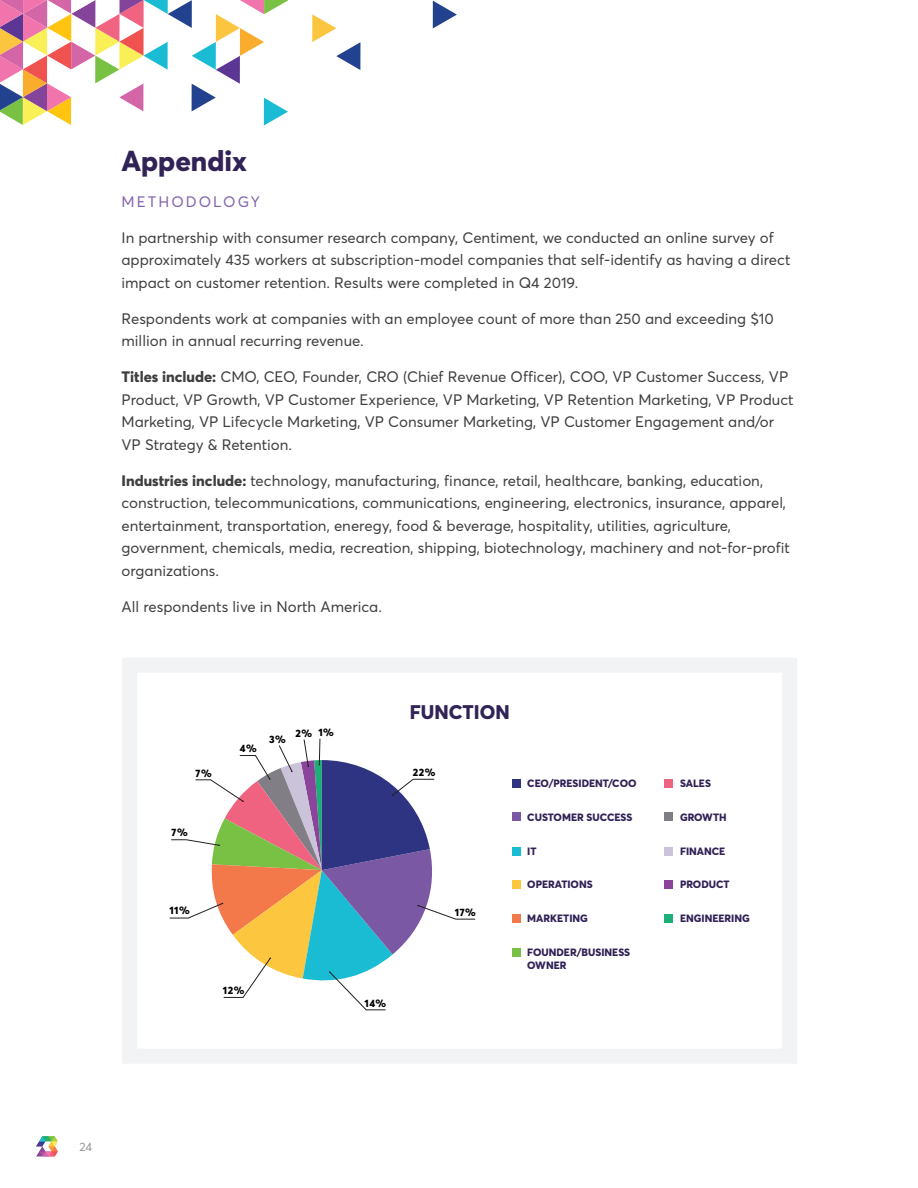
<style>
.page{position:relative;width:918px;height:1188px;background:#fff}
.page>*{position:absolute;margin:0;border:0;box-sizing:border-box;transform-origin:0 0}
.t1{font:800 28.5px "Averta Std";color:#322357}
.t2{font:800 19.5px "Averta Std";color:#322357}
.t3{font:15px/22.5px "Averta Std";color:#3e3e3f}
.t4{font:15px "Averta Std";letter-spacing:.135em;color:#8364ac}
.t5{font:12px "Averta Std";color:#939598}
.t6{font:800 10.5px/13.5px "Averta Std";color:#322357}
.t7{font:800 10.5px "Averta Std";letter-spacing:.05em;color:#000}
.s1{font-weight:800}
</style>
<div class="page">
<svg style="left:0;top:0;width:288px;height:126px"></svg>
<svg style="left:312px;top:14px;width:48px;height:56px"></svg>
<svg style="left:433px;top:1px;width:24px;height:27px"></svg>
<svg style="left:36px;top:1136px;width:22px;height:20px"></svg>
<div style="left:512px;top:779px;width:9px;height:9px;background:#2e3481"></div>
<div style="left:512px;top:812px;width:9px;height:9px;background:#7a58a4"></div>
<div style="left:512px;top:847px;width:9px;height:9px;background:#1abcd4"></div>
<div style="left:512px;top:914px;width:9px;height:9px;background:#f3784a"></div>
<div style="left:512px;top:880px;width:9px;height:9px;background:#fcc63e"></div>
<div style="left:512px;top:948px;width:9px;height:9px;background:#78c144"></div>
<div style="left:664px;top:779px;width:9px;height:9px;background:#f06380"></div>
<div style="left:664px;top:812px;width:9px;height:9px;background:#817f85"></div>
<div style="left:664px;top:847px;width:9px;height:9px;background:#cac3da"></div>
<div style="left:664px;top:914px;width:9px;height:9px;background:#1bb077"></div>
<div style="left:664px;top:880px;width:9px;height:9px;background:#8a4499"></div>
<svg style="left:169px;top:738px;width:306px;height:272px"></svg>
<div style="left:122px;top:658px;width:675px;height:406px;border:15px solid #f2f3f4"></div>
<h1 class="t1" style="left:122px;top:142px;width:127px">Appendix</h1>
<p class="t4" style="left:122px;top:192px;width:140px">METHODOLOGY</p>
<p class="t3" style="left:121px;top:226px;width:671px">In partnership with consumer research company, Centiment, we conducted an online survey of approximately 435 workers at subscription-model companies that self-identify as having a direct impact on customer retention. Results were completed in Q4 2019.</p>
<p class="t3" style="left:121px;top:307px;width:654px">Respondents work at companies with an employee count of more than 250 and exceeding $10 million in annual recurring revenue.</p>
<p class="t3" style="left:121px;top:365px;width:674px"><span class="s1">Titles include:</span> CMO, CEO, Founder, CRO (Chief Revenue Officer), COO, VP Customer Success, VP Product, VP Growth, VP Customer Experience, VP Marketing, VP Retention Marketing, VP Product Marketing, VP Lifecycle Marketing, VP Consumer Marketing, VP Customer Engagement and/or VP Strategy &amp; Retention.</p>
<p class="t3" style="left:121px;top:469px;width:670px"><span class="s1">Industries include:</span> technology, manufacturing, finance, retail, healthcare, banking, education, construction, telecommunications, communications, engineering, electronics, insurance, apparel, entertainment, transportation, eneregy, food &amp; beverage, hospitality, utilities, agriculture, government, chemicals, media, recreation, shipping, biotechnology, machinery and not-for-profit organizations.</p>
<p class="t3" style="left:121px;top:595px;width:262px">All respondents live in North America.</p>
<p class="t7" style="left:196px;top:766px;width:18px">7%</p>
<p class="t7" style="left:172px;top:826px;width:18px">7%</p>
<p class="t7" style="left:169px;top:904px;width:22px">11%</p>
<p class="t7" style="left:240px;top:742px;width:18px">4%</p>
<p class="t7" style="left:269px;top:732px;width:18px">3%</p>
<p class="t7" style="left:296px;top:726px;width:40px">2% 1%</p>
<p class="t7" style="left:223px;top:983px;width:23px">12%</p>
<p class="t7" style="left:364px;top:996px;width:23px">14%</p>
<h2 class="t2" style="left:410px;top:699px;width:101px">FUNCTION</h2>
<p class="t7" style="left:413px;top:765px;width:24px">22%</p>
<p class="t7" style="left:455px;top:905px;width:22px">17%</p>
<p class="t6" style="left:527px;top:777px;width:111px">CEO/PRESIDENT/COO</p>
<p class="t6" style="left:527px;top:810px;width:107px">CUSTOMER SUCCESS</p>
<p class="t6" style="left:527px;top:844px;width:11px">IT</p>
<p class="t6" style="left:527px;top:878px;width:67px">OPERATIONS</p>
<p class="t6" style="left:527px;top:912px;width:62px">MARKETING</p>
<p class="t6" style="left:527px;top:945px;width:104px">FOUNDER/BUSINESS<br>OWNER</p>
<p class="t6" style="left:680px;top:777px;width:32px">SALES</p>
<p class="t6" style="left:680px;top:810px;width:48px">GROWTH</p>
<p class="t6" style="left:680px;top:844px;width:47px">FINANCE</p>
<p class="t6" style="left:680px;top:878px;width:51px">PRODUCT</p>
<p class="t6" style="left:680px;top:912px;width:71px">ENGINEERING</p>
<p class="t5" style="left:79px;top:1139px;width:14px">24</p>
</div>
